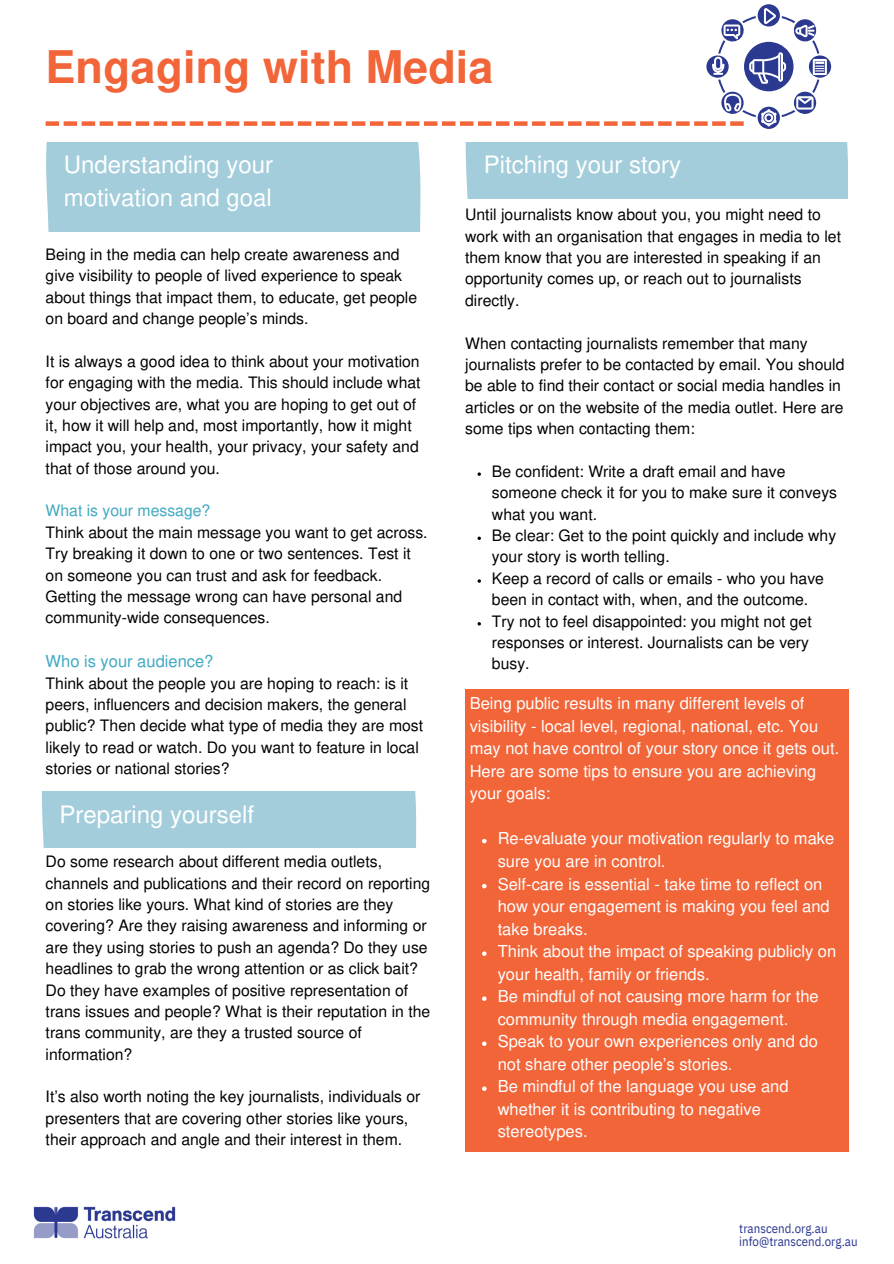
<style>
.page{position:relative;width:894px;height:1264px;background:#fff}
.page>*{position:absolute;margin:0;border:0;box-sizing:border-box;transform-origin:0 0}
.t1{font:700 45px "Nimbus San L";color:#f26539}
.t2{font:24px/32.7px "Nimbus San L";color:#fff}
.t3{font:16.5px/22.5px "Nimbus San L";color:#fff}
.t4{font:16.5px "Nimbus San L";color:#3ea9c1}
.t5{font:15.75px/21.3px "Nimbus San L";color:#000}
.t6{font:12.75px "IBM Plex Sans Cond";letter-spacing:.005em;color:#2b3990}
.s1{color:#3ea9c1}
</style>
<div class="page">
<img style="left:33px;top:1206px;width:143px;height:33px">
<svg style="left:46px;top:4px;width:784px;height:125px"></svg>
<div style="left:46px;top:142px;width:374px;height:89px;background:#a3cddb"></div>
<div style="left:465px;top:142px;width:382px;height:56px;background:#a3cddb"></div>
<div style="left:465px;top:689px;width:383px;height:462px;background:#f26539"></div>
<svg style="left:482px;top:838px;width:4px;height:5px"></svg>
<svg style="left:482px;top:883px;width:4px;height:5px"></svg>
<svg style="left:482px;top:951px;width:4px;height:4px"></svg>
<svg style="left:482px;top:996px;width:4px;height:4px"></svg>
<svg style="left:482px;top:1041px;width:4px;height:4px"></svg>
<svg style="left:482px;top:1086px;width:4px;height:4px"></svg>
<div style="left:42px;top:791px;width:374px;height:56px;background:#a3cddb"></div>
<svg style="left:477px;top:472px;width:4px;height:4px"></svg>
<svg style="left:477px;top:536px;width:4px;height:4px"></svg>
<p class="t1" style="left:46px;top:50px;width:449px">Engaging with Media</p>
<p class="t2" style="left:64px;top:151px;width:211px">Understanding your motivation and goal</p>
<h1 class="t2" style="left:483px;top:151px;width:199px">Pitching your story</h1>
<p class="t5" style="left:465px;top:206px;width:377px">Until journalists know about you, you might need to work with an organisation that engages in media to let them know that you are interested in speaking if an opportunity comes up, or reach out to journalists directly.</p>
<p class="t5" style="left:465px;top:334px;width:381px">When contacting journalists remember that many journalists prefer to be contacted by email. You should be able to find their contact or social media handles in articles or on the website of the media outlet. Here are some tips when contacting them:</p>
<h3 class="t5" style="left:492px;top:462px;width:346px">Be confident: Write a draft email and have someone check it for you to make sure it conveys what you want.</h3>
<p class="t5" style="left:492px;top:527px;width:346px">Be clear: Get to the point quickly and include why your story is worth telling.</p>
<p class="t5" style="left:492px;top:569px;width:333px">Keep a record of calls or emails - who you have been in contact with, when, and the outcome.</p>
<p class="t5" style="left:492px;top:612px;width:321px">Try not to feel disappointed: you might not get responses or interest. Journalists can be very busy.</p>
<p class="t5" style="left:46px;top:245px;width:373px">Being in the media can help create awareness and give visibility to people of lived experience to speak about things that impact them, to educate, get people on board and change people’s minds.</p>
<h2 class="t5" style="left:46px;top:352px;width:376px">It is always a good idea to think about your motivation for engaging with the media. This should include what your objectives are, what you are hoping to get out of it, how it will help and, most importantly, how it might impact you, your health, your privacy, your safety and that of those around you.</h2>
<h3 class="t5" style="left:46px;top:502px;width:383px"><span class="s1">What is your message?<br></span>Think about the main message you want to get across.<br>Try breaking it down to one or two sentences. Test it on someone you can trust and ask for feedback.<br>Getting the message wrong can have personal and community-wide consequences.</h3>
<p class="t4" style="left:46px;top:655px;width:169px">Who is your audience?</p>
<p class="t5" style="left:46px;top:674px;width:379px">Think about the people you are hoping to reach: is it peers, influencers and decision makers, the general public? Then decide what type of media they are most likely to read or watch. Do you want to feature in local stories or national stories?</p>
<p class="t3" style="left:469px;top:694px;width:371px">Being public results in many different levels of visibility - local level, regional, national, etc. You may not have control of your story once it gets out.<br>Here are some tips to ensure you are achieving your goals:</p>
<p class="t3" style="left:497px;top:829px;width:338px">Re-evaluate your motivation regularly to make sure you are in control.</p>
<h2 class="t3" style="left:497px;top:874px;width:333px">Self-care is essential - take time to reflect on how your engagement is making you feel and take breaks.</h2>
<h3 class="t3" style="left:497px;top:942px;width:340px">Think about the impact of speaking publicly on your health, family or friends.</h3>
<h3 class="t3" style="left:497px;top:987px;width:322px">Be mindful of not causing more harm for the community through media engagement.</h3>
<h3 class="t3" style="left:497px;top:1032px;width:321px">Speak to your own experiences only and do not share other people’s stories.</h3>
<h3 class="t3" style="left:497px;top:1077px;width:292px">Be mindful of the language you use and whether it is contributing to negative stereotypes.</h3>
<h3 class="t2" style="left:59px;top:800px;width:196px">Preparing yourself</h3>
<p class="t5" style="left:46px;top:853px;width:386px">Do some research about different media outlets, channels and publications and their record on reporting on stories like yours. What kind of stories are they covering? Are they raising awareness and informing or are they using stories to push an agenda? Do they use headlines to grab the wrong attention or as click bait?<br>Do they have examples of positive representation of trans issues and people? What is their reputation in the trans community, are they a trusted source of information?</p>
<p class="t5" style="left:46px;top:1088px;width:376px">It’s also worth noting the key journalists, individuals or presenters that are covering other stories like yours, their approach and angle and their interest in them.</p>
<h2 class="t6" style="left:739px;top:1219px;width:90px">transcend.org.au</h2>
<h3 class="t6" style="left:739px;top:1232px;width:120px">info@transcend.org.au</h3>
</div>
